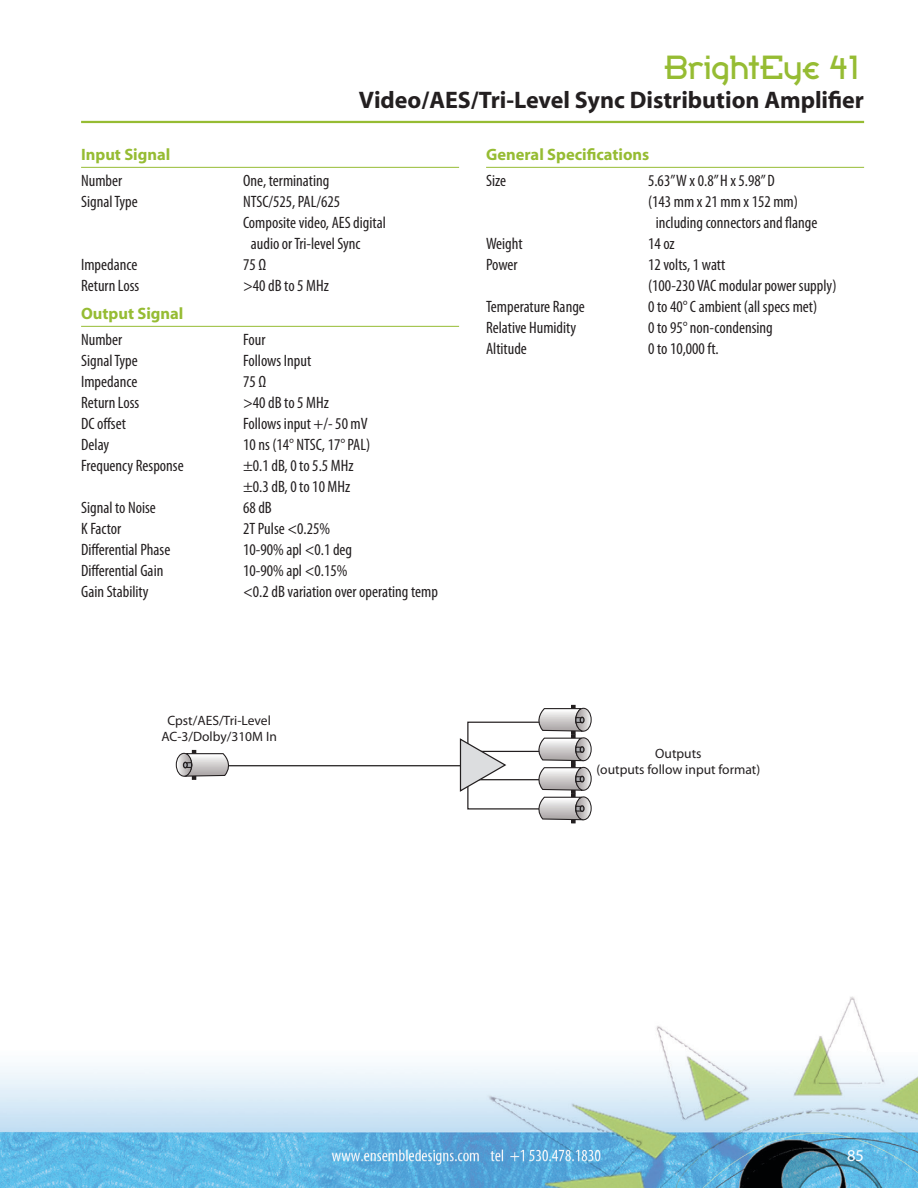
<style>
.page{position:relative;width:918px;height:1188px;background:#fff}
.page>*{position:absolute;margin:0;border:0;box-sizing:border-box;transform-origin:0 0}
._2013_Product_Number{font:33px "Broadband ICG";letter-spacing:-.01em;color:#96bc33}
._2013_Product_Descri{font:700 24px "Myriad";color:#231f20}
._2013_Specs-Tab_List{font:condensed 16.5px "Myriad Pro";color:#231f20}
._2013_Spec_Head{font:700 16.5px "Myriad";color:#96bc33}
.t1{font:16.5px "Myriad";color:#fff}
.t2{font:13.5px/16px "Futura";color:#231f20;text-align:center}
</style>
<div class="page">
<img style="left:0;top:812px;width:918px;height:376px">
<hr style="left:81px;top:121px;width:783px;height:2px;background:#96bc33">
<hr style="left:81px;top:167px;width:378px;height:1px;background:#96bc33">
<hr style="left:81px;top:326px;width:378px;height:1px;background:#96bc33">
<hr style="left:486px;top:167px;width:378px;height:1px;background:#96bc33">
<hr style="left:210px;top:765px;width:287px;height:1px;background:#231f20">
<div style="left:192px;top:750px;width:4px;height:30px;border:1px solid #231f20"></div>
<svg style="left:176px;top:753px;width:58px;height:24px"></svg>
<div style="left:571px;top:793px;width:5px;height:30px;border:1px solid #231f20"></div>
<div style="left:575px;top:796px;width:17px;height:24px;border:1px solid #231f20;border-radius:50%"></div>
<div style="left:575px;top:767px;width:17px;height:24px;border:1px solid #231f20;border-radius:50%"></div>
<div style="left:575px;top:737px;width:17px;height:24px;border:1px solid #231f20;border-radius:50%"></div>
<hr style="left:572px;top:705px;width:3px;height:29px;background:#231f20">
<div style="left:571px;top:705px;width:5px;height:30px;border:1px solid #231f20"></div>
<div style="left:575px;top:708px;width:17px;height:24px;border:1px solid #231f20;border-radius:50%"></div>
<svg style="left:459px;top:708px;width:132px;height:113px"></svg>
<p class="_2013_Product_Number" style="left:664px;top:47px;width:202px">BrightEye 41</p>
<p class="_2013_Product_Descri" style="left:359px;top:87px;width:507px">Video/AES/Tri-Level Sync Distribution Amplifier</p>
<p class="_2013_Spec_Head" style="left:81px;top:146px;width:91px">Input Signal</p>
<p class="_2013_Specs-Tab_List" style="left:81px;top:170px;width:43px">Number</p>
<p class="_2013_Specs-Tab_List" style="left:243px;top:170px;width:88px">One, terminating</p>
<p class="_2013_Specs-Tab_List" style="left:81px;top:191px;width:58px">Signal Type</p>
<p class="_2013_Specs-Tab_List" style="left:243px;top:191px;width:99px">NTSC/525, PAL/625</p>
<p class="_2013_Specs-Tab_List" style="left:243px;top:212px;width:144px">Composite video, AES digital</p>
<p class="_2013_Specs-Tab_List" style="left:251px;top:233px;width:111px">audio or Tri-level Sync</p>
<p class="_2013_Specs-Tab_List" style="left:81px;top:254px;width:58px">Impedance</p>
<p class="_2013_Specs-Tab_List" style="left:243px;top:254px;width:25px">75 Ω</p>
<p class="_2013_Specs-Tab_List" style="left:81px;top:275px;width:60px">Return Loss</p>
<p class="_2013_Specs-Tab_List" style="left:243px;top:275px;width:87px">&gt;40 dB to 5 MHz</p>
<p class="_2013_Spec_Head" style="left:81px;top:305px;width:104px">Output Signal</p>
<p class="_2013_Specs-Tab_List" style="left:81px;top:329px;width:43px">Number</p>
<p class="_2013_Specs-Tab_List" style="left:243px;top:329px;width:24px">Four</p>
<p class="_2013_Specs-Tab_List" style="left:81px;top:350px;width:58px">Signal Type</p>
<p class="_2013_Specs-Tab_List" style="left:243px;top:350px;width:70px">Follows Input</p>
<p class="_2013_Specs-Tab_List" style="left:81px;top:371px;width:58px">Impedance</p>
<p class="_2013_Specs-Tab_List" style="left:243px;top:371px;width:25px">75 Ω</p>
<p class="_2013_Specs-Tab_List" style="left:81px;top:392px;width:60px">Return Loss</p>
<p class="_2013_Specs-Tab_List" style="left:243px;top:392px;width:87px">&gt;40 dB to 5 MHz</p>
<p class="_2013_Specs-Tab_List" style="left:81px;top:413px;width:46px">DC offset</p>
<p class="_2013_Specs-Tab_List" style="left:243px;top:413px;width:126px">Follows input +/- 50 mV</p>
<p class="_2013_Specs-Tab_List" style="left:81px;top:434px;width:30px">Delay</p>
<p class="_2013_Specs-Tab_List" style="left:243px;top:434px;width:129px">10 ns (14° NTSC, 17° PAL)</p>
<p class="_2013_Specs-Tab_List" style="left:81px;top:455px;width:104px">Frequency Response</p>
<p class="_2013_Specs-Tab_List" style="left:243px;top:455px;width:112px">±0.1 dB, 0 to 5.5 MHz</p>
<p class="_2013_Specs-Tab_List" style="left:243px;top:476px;width:109px">±0.3 dB, 0 to 10 MHz</p>
<p class="_2013_Specs-Tab_List" style="left:81px;top:497px;width:76px">Signal to Noise</p>
<p class="_2013_Specs-Tab_List" style="left:243px;top:497px;width:30px">68 dB</p>
<p class="_2013_Specs-Tab_List" style="left:81px;top:518px;width:42px">K Factor</p>
<p class="_2013_Specs-Tab_List" style="left:243px;top:518px;width:89px">2T Pulse &lt;0.25%</p>
<p class="_2013_Specs-Tab_List" style="left:81px;top:539px;width:91px">Differential Phase</p>
<p class="_2013_Specs-Tab_List" style="left:243px;top:539px;width:111px">10-90% apl &lt;0.1 deg</p>
<p class="_2013_Specs-Tab_List" style="left:81px;top:560px;width:84px">Differential Gain</p>
<p class="_2013_Specs-Tab_List" style="left:243px;top:560px;width:106px">10-90% apl &lt;0.15%</p>
<p class="_2013_Specs-Tab_List" style="left:81px;top:581px;width:69px">Gain Stability</p>
<p class="_2013_Specs-Tab_List" style="left:243px;top:581px;width:196px">&lt;0.2 dB variation over operating temp</p>
<p class="t2" style="left:161px;top:712px;width:117px">Cpst/AES/Tri-Level<br>AC-3/Dolby/310M In</p>
<p class="_2013_Spec_Head" style="left:486px;top:146px;width:165px">General Specifications</p>
<p class="_2013_Specs-Tab_List" style="left:486px;top:170px;width:21px">Size</p>
<p class="_2013_Specs-Tab_List" style="left:648px;top:170px;width:128px">5.63” W x 0.8” H x 5.98” D</p>
<p class="_2013_Specs-Tab_List" style="left:648px;top:191px;width:151px">(143 mm x 21 mm x 152 mm)</p>
<p class="_2013_Specs-Tab_List" style="left:656px;top:212px;width:163px">including connectors and flange</p>
<p class="_2013_Specs-Tab_List" style="left:486px;top:233px;width:38px">Weight</p>
<p class="_2013_Specs-Tab_List" style="left:648px;top:233px;width:28px">14 oz</p>
<p class="_2013_Specs-Tab_List" style="left:486px;top:254px;width:33px">Power</p>
<p class="_2013_Specs-Tab_List" style="left:648px;top:254px;width:79px">12 volts, 1 watt</p>
<p class="_2013_Specs-Tab_List" style="left:648px;top:275px;width:190px">(100-230 VAC modular power supply)</p>
<p class="_2013_Specs-Tab_List" style="left:486px;top:296px;width:100px">Temperature Range</p>
<p class="_2013_Specs-Tab_List" style="left:648px;top:296px;width:171px">0 to 40° C ambient (all specs met)</p>
<p class="_2013_Specs-Tab_List" style="left:486px;top:317px;width:92px">Relative Humidity</p>
<p class="_2013_Specs-Tab_List" style="left:648px;top:317px;width:126px">0 to 95° non-condensing</p>
<p class="_2013_Specs-Tab_List" style="left:486px;top:338px;width:42px">Altitude</p>
<p class="_2013_Specs-Tab_List" style="left:648px;top:338px;width:72px">0 to 10,000 ft.</p>
<p class="t2" style="left:596px;top:745px;width:165px">Outputs<br>(outputs follow input format)</p>
<p class="t1" style="left:847px;top:1147px;width:18px">85</p>
</div>
